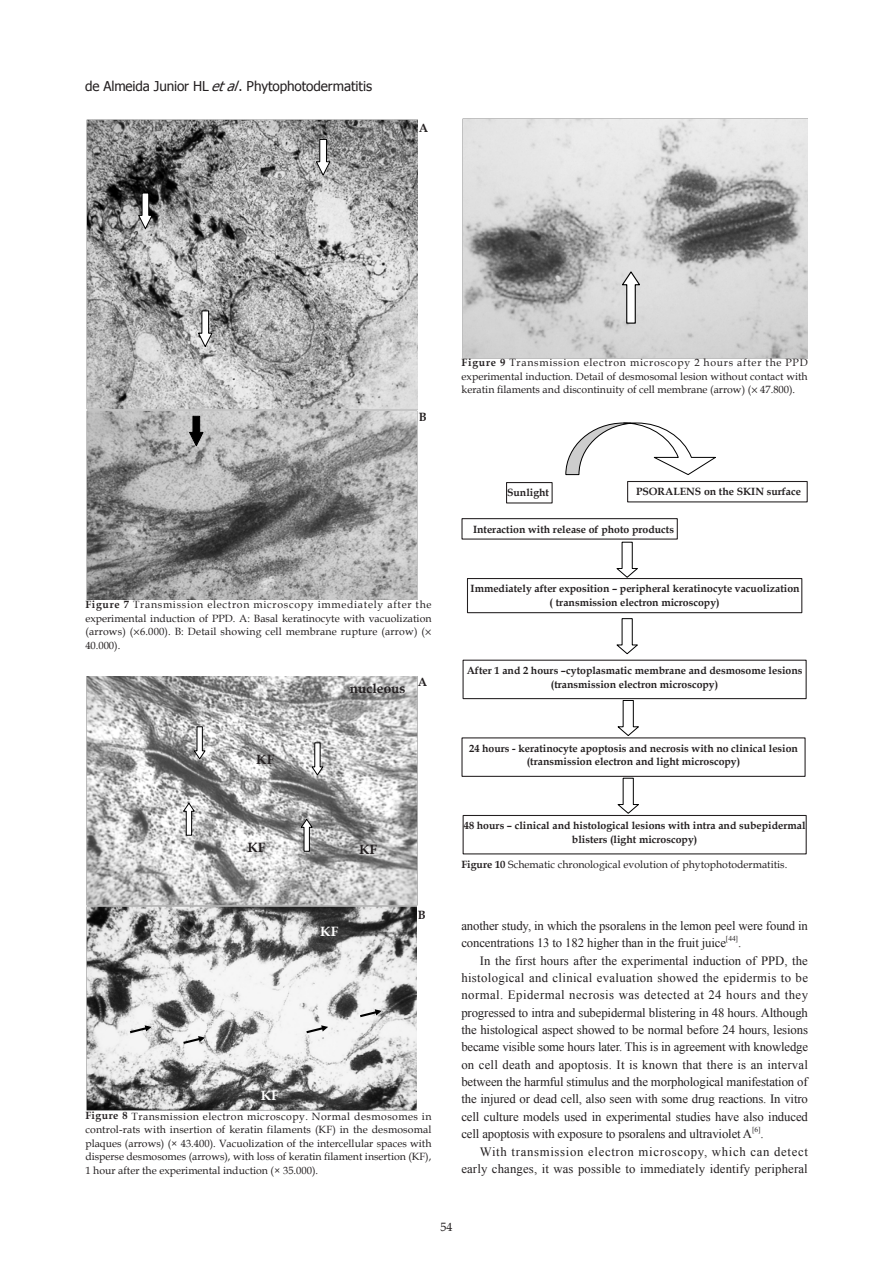
<style>
.page{position:relative;width:893px;height:1263px;background:#fff}
.page>*{position:absolute;margin:0;border:0;box-sizing:border-box;transform-origin:0 0}
.t1{font:13.5px "Tahoma";letter-spacing:-.005em;color:#231f20}
.Tahoma-7{font:700 13.5px "Book Antiqua";color:#231f20}
.Tahoma-7-2{font:700 13.5px "Book Antiqua";color:#fff}
.一级标题{font:12.75px/17.4px "Times New Roman";letter-spacing:-.01em;color:#231f20}
.一级标题-2{font:12.75px/17.4px "Times New Roman";letter-spacing:.01em;color:#231f20;text-align:right}
.Tahoma-7-3{font:700 12px "Book Antiqua";color:#231f20}
.t2{font:12px "Book Antiqua";color:#231f20}
.Tahoma-7-4{font:10.5px/13.5px "Book Antiqua";color:#231f20;text-align:justify}
.Tahoma-7-5{font:700 10.5px/13.5px "Book Antiqua";color:#231f20;text-align:center}
.一级标题-3{font:7.5px "Times New Roman";color:#231f20}
.s1{font-style:italic}
.s2{font-weight:700}
.s3{font-family:"Myriad Pro"}
</style>
<div class="page">
<img style="left:86px;top:119px;width:331px;height:480px">
<svg style="left:188px;top:415px;width:16px;height:33px"></svg>
<svg style="left:137px;top:192px;width:17px;height:39px"></svg>
<svg style="left:315px;top:139px;width:16px;height:38px"></svg>
<svg style="left:197px;top:310px;width:16px;height:39px"></svg>
<img style="left:86px;top:676px;width:331px;height:434px">
<svg style="left:193px;top:726px;width:13px;height:34px"></svg>
<svg style="left:311px;top:742px;width:13px;height:34px"></svg>
<svg style="left:183px;top:802px;width:13px;height:34px"></svg>
<svg style="left:300px;top:818px;width:13px;height:34px"></svg>
<svg style="left:181px;top:1036px;width:24px;height:8px"></svg>
<svg style="left:304px;top:1025px;width:24px;height:10px"></svg>
<svg style="left:129px;top:1025px;width:23px;height:10px"></svg>
<svg style="left:358px;top:1009px;width:24px;height:10px"></svg>
<img style="left:462px;top:119px;width:346px;height:239px">
<svg style="left:621px;top:270px;width:20px;height:54px"></svg>
<div style="left:627px;top:481px;width:181px;height:21px;border:1px solid #231f20"></div>
<div style="left:461px;top:518px;width:217px;height:22px;border:1px solid #231f20"></div>
<div style="left:467px;top:578px;width:335px;height:35px;border:1px solid #231f20"></div>
<div style="left:463px;top:660px;width:344px;height:39px;border:1px solid #231f20"></div>
<div style="left:461px;top:737px;width:345px;height:40px;border:1px solid #231f20"></div>
<div style="left:463px;top:815px;width:344px;height:39px;border:1px solid #231f20"></div>
<svg style="left:565px;top:422px;width:151px;height:54px"></svg>
<div style="left:506px;top:482px;width:47px;height:21px;border:1px solid #231f20"></div>
<svg style="left:616px;top:542px;width:22px;height:36px"></svg>
<svg style="left:616px;top:618px;width:22px;height:36px"></svg>
<svg style="left:617px;top:700px;width:22px;height:36px"></svg>
<svg style="left:617px;top:778px;width:22px;height:36px"></svg>
<p class="t1" style="left:85px;top:77px;width:288px">de Almeida Junior HL <span class="s1">etal</span>. Phytophotodermatitis</p>
<p class="Tahoma-7-3" style="left:419px;top:120px;width:11px">A</p>
<p class="Tahoma-7-3" style="left:419px;top:409px;width:10px">B</p>
<p class="Tahoma-7-4" style="left:462px;top:356px;width:348px"><span class="s2">Figure 9</span> Transmission electron microscopy 2 hours after the PPD experimental induction. Detail of desmosomal lesion without contact with keratin filaments and discontinuity of cell membrane (arrow) (<span class="s3">×</span> 47.800).</p>
<p class="Tahoma-7-4" style="left:85px;top:598px;width:348px"><span class="s2">Figure 7</span> Transmission electron microscopy immediately after the experimental induction of PPD. A: Basal keratinocyte with vacuolization (arrows) (<span class="s3">×</span>6.000). B: Detail showing cell membrane rupture (arrow) (<span class="s3">× </span>40.000).</p>
<p class="Tahoma-7" style="left:256px;top:750px;width:20px">KF</p>
<p class="Tahoma-7" style="left:350px;top:679px;width:57px">nucleous</p>
<p class="Tahoma-7-3" style="left:418px;top:674px;width:11px">A</p>
<p class="Tahoma-7-5" style="left:636px;top:485px;width:167px">PSORALENS on the SKIN surface</p>
<p class="Tahoma-7-5" style="left:473px;top:522px;width:202px">Interaction with release of photo products</p>
<p class="Tahoma-7-5" style="left:507px;top:486px;width:43px">Sunlight</p>
<p class="Tahoma-7-5" style="left:471px;top:582px;width:330px">Immediately after exposition – peripheral keratinocyte vacuolization</p>
<p class="Tahoma-7-5" style="left:550px;top:595px;width:172px">( transmission electron microscopy)</p>
<p class="Tahoma-7-5" style="left:467px;top:664px;width:337px">After 1 and 2 hours –cytoplasmatic membrane and desmosome lesions</p>
<p class="Tahoma-7-5" style="left:551px;top:677px;width:169px">(transmission electron microscopy)</p>
<p class="Tahoma-7-5" style="left:469px;top:741px;width:330px">24 hours - keratinocyte apoptosis and necrosis with no clinical lesion</p>
<p class="Tahoma-7-5" style="left:527px;top:755px;width:215px">(transmission electron and light microscopy)</p>
<p class="Tahoma-7" style="left:247px;top:838px;width:20px">KF</p>
<p class="Tahoma-7" style="left:359px;top:840px;width:20px">KF</p>
<p class="Tahoma-7-2" style="left:320px;top:922px;width:20px">KF</p>
<p class="Tahoma-7-3" style="left:418px;top:907px;width:10px">B</p>
<p class="Tahoma-7-2" style="left:261px;top:1086px;width:20px">KF</p>
<p class="Tahoma-7-4" style="left:85px;top:1109px;width:348px"><span class="s2">Figure 8</span> Transmission electron microscopy. Normal desmosomes in control-rats with insertion of keratin filaments (KF) in the desmosomal plaques (arrows) (× 43.400). Vacuolization of the intercellular spaces with disperse desmosomes (arrows), with loss of keratin filament insertion (KF), 1 hour after the experimental induction (× 35.000).</p>
<p class="Tahoma-7-5" style="left:464px;top:819px;width:343px">48 hours – clinical and histological lesions with intra and subepidermal blisters (light microscopy)</p>
<p class="Tahoma-7-4" style="left:461px;top:857px;width:327px"><span class="s2">Figure 10</span> Schematic chronological evolution of phytophotodermatitis.</p>
<p class="一级标题" style="left:461px;top:916px;width:348px">another study, in which the psoralens in the lemon peel were found in concentrations 13 to 182 higher than in the fruit juice</p>
<p class="一级标题-3" style="left:726px;top:933px;width:14px">[44]</p>
<p class="一级标题" style="left:738px;top:934px;width:5px">.</p>
<p class="一级标题" style="left:461px;top:951px;width:348px;text-align:justify;text-indent:19px">In the first hours after the experimental induction of PPD, the histological and clinical evaluation showed the epidermis to be normal. Epidermal necrosis was detected at 24 hours and they progressed to intra and subepidermal blistering in 48 hours. Although the histological aspect showed to be normal before 24 hours, lesions became visible some hours later. This is in agreement with knowledge on cell death and apoptosis. It is known that there is an interval between the harmful stimulus and the morphological manifestation of the injured or dead cell, also seen with some drug reactions. In vitro cell culture models used in experimental studies have also induced cell apoptosis with exposure to psoralens and ultraviolet A</p>
<p class="一级标题-3" style="left:752px;top:1124px;width:10px">[6]</p>
<p class="一级标题" style="left:760px;top:1125px;width:5px">.</p>
<p class="一级标题-2" style="left:461px;top:1142px;width:348px">With transmission electron microscopy, which can detect early changes, it was possible to immediately identify peripheral</p>
<p class="t2" style="left:440px;top:1219px;width:13px">54</p>
</div>
